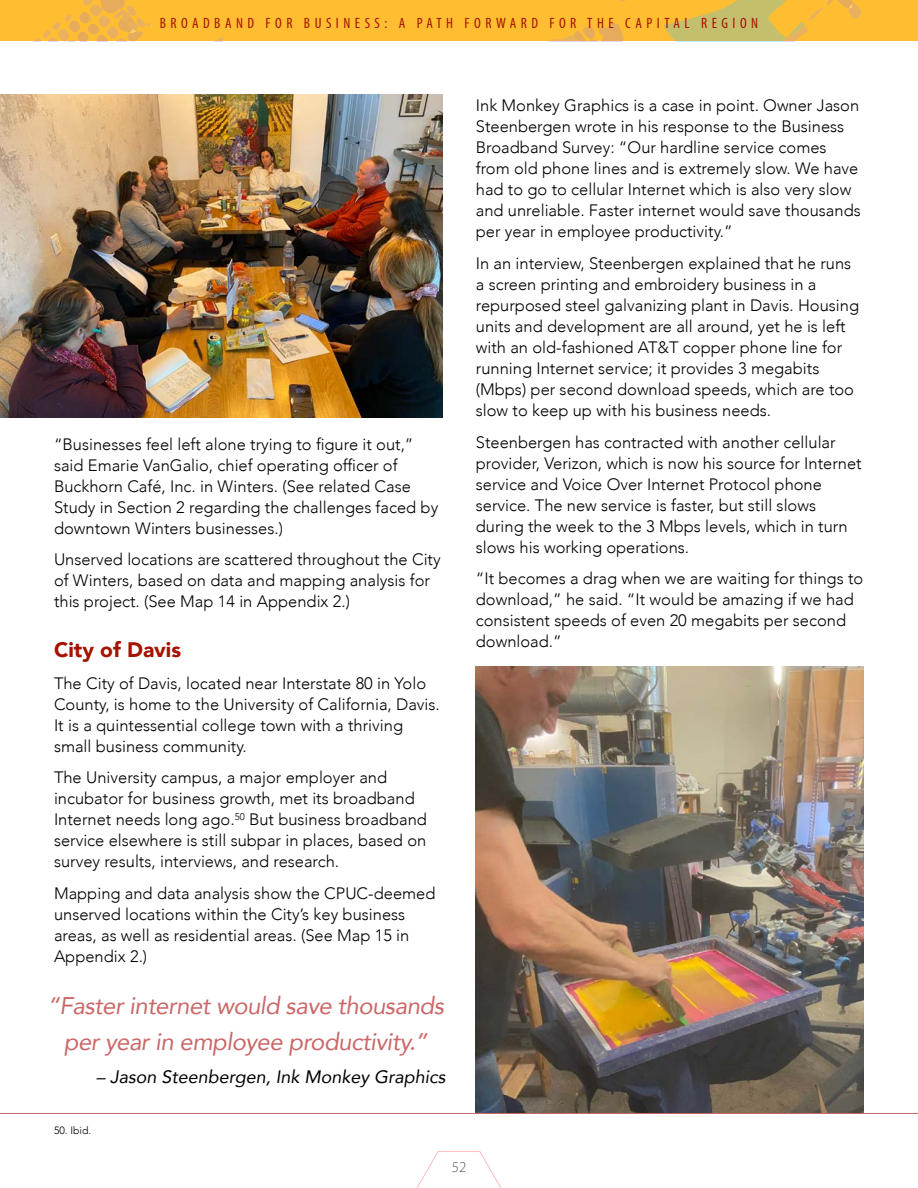
<style>
.page{position:relative;width:918px;height:1188px;background:#fff}
.page>*{position:absolute;margin:0;border:0;box-sizing:border-box;transform-origin:0 0}
.t1{font:italic 24px/36px "Avenir";letter-spacing:-.02em;color:#cb6767;text-align:center}
.t2{font:900 21px "Avenir";color:#a41300}
.t3{font:italic 18px "Avenir";color:#000}
.t4{font:300 16.5px/21px "Avenir";color:#000}
.t5{font:condensed 15px "Myriad Pro";letter-spacing:.3em;color:#a41300}
.t6{font:300 15px "Myriad Pro";color:#515254}
.t7{font:300 10.5px "Avenir";color:#000}
</style>
<div class="page">
<img style="left:476px;top:667px;width:388px;height:446px">
<div style="left:0;top:0;width:918px;height:41px;background:#ffbe32"></div>
<svg style="left:550px;top:23px;width:74px;height:18px"></svg>
<svg style="left:663px;top:0;width:198px;height:41px"></svg>
<img style="left:0;top:94px;width:442px;height:324px">
<hr style="left:0;top:1113px;width:918px;height:1px;background:#cb6767">
<svg style="left:416px;top:1151px;width:86px;height:37px"></svg>
<svg style="left:215px;top:37px;width:8px;height:4px"></svg>
<svg style="left:34px;top:0;width:117px;height:41px"></svg>
<p class="t5" style="left:160px;top:14px;width:600px">BROADBAND FOR BUSINESS: A PATH FORWARD FOR THE CAPITAL REGION</p>
<p class="t4" style="left:54px;top:433px;width:386px">“Businesses feel left alone trying to figure it out,” said Emarie VanGalio, chief operating officer of Buckhorn Café, Inc. in Winters. (See related Case Study in Section 2 regarding the challenges faced by downtown Winters businesses.)</p>
<p class="t4" style="left:54px;top:549px;width:388px">Unserved locations are scattered throughout the City of Winters, based on data and mapping analysis for this project. (See Map 14 in Appendix 2.)</p>
<p class="t2" style="left:54px;top:632px;width:129px">City of Davis</p>
<p class="t4" style="left:54px;top:673px;width:387px">The City of Davis, located near Interstate 80 in Yolo County, is home to the University of California, Davis.<br>It is a quintessential college town with a thriving small business community.</p>
<p class="t4" style="left:54px;top:767px;width:374px">The University campus, a major employer and incubator for business growth, met its broadband Internet needs long ago.<sup>50</sup> But business broadband service elsewhere is still subpar in places, based on survey results, interviews, and research.</p>
<p class="t4" style="left:54px;top:883px;width:383px">Mapping and data analysis show the CPUC-deemed unserved locations within the City’s key business areas, as well as residential areas. (See Map 15 in Appendix 2.)</p>
<h1 class="t1" style="left:48px;top:988px;width:398px">“Faster internet would save thousands per year in employee productivity.”</h1>
<p class="t3" style="left:96px;top:1065px;width:351px">– Jason Steenbergen, Ink Monkey Graphics</p>
<p class="t4" style="left:476px;top:95px;width:386px">Ink Monkey Graphics is a case in point. Owner Jason Steenbergen wrote in his response to the Business Broadband Survey: “Our hardline service comes from old phone lines and is extremely slow. We have had to go to cellular Internet which is also very slow and unreliable. Faster internet would save thousands per year in employee productivity.”</p>
<p class="t4" style="left:476px;top:253px;width:385px">In an interview, Steenbergen explained that he runs a screen printing and embroidery business in a repurposed steel galvanizing plant in Davis. Housing units and development are all around, yet he is left with an old-fashioned AT&amp;T copper phone line for running Internet service; it provides 3 megabits (Mbps) per second download speeds, which are too slow to keep up with his business needs.</p>
<p class="t4" style="left:476px;top:432px;width:387px">Steenbergen has contracted with another cellular provider, Verizon, which is now his source for Internet service and Voice Over Internet Protocol phone service. The new service is faster, but still slows during the week to the 3 Mbps levels, which in turn slows his working operations.</p>
<p class="t4" style="left:476px;top:568px;width:389px">“It becomes a drag when we are waiting for things to download,” he said. “It would be amazing if we had consistent speeds of even 20 megabits per second download.”</p>
<p class="t7" style="left:54px;top:1124px;width:39px">50. Ibid.</p>
<p class="t6" style="left:452px;top:1158px;width:16px">52</p>
</div>
